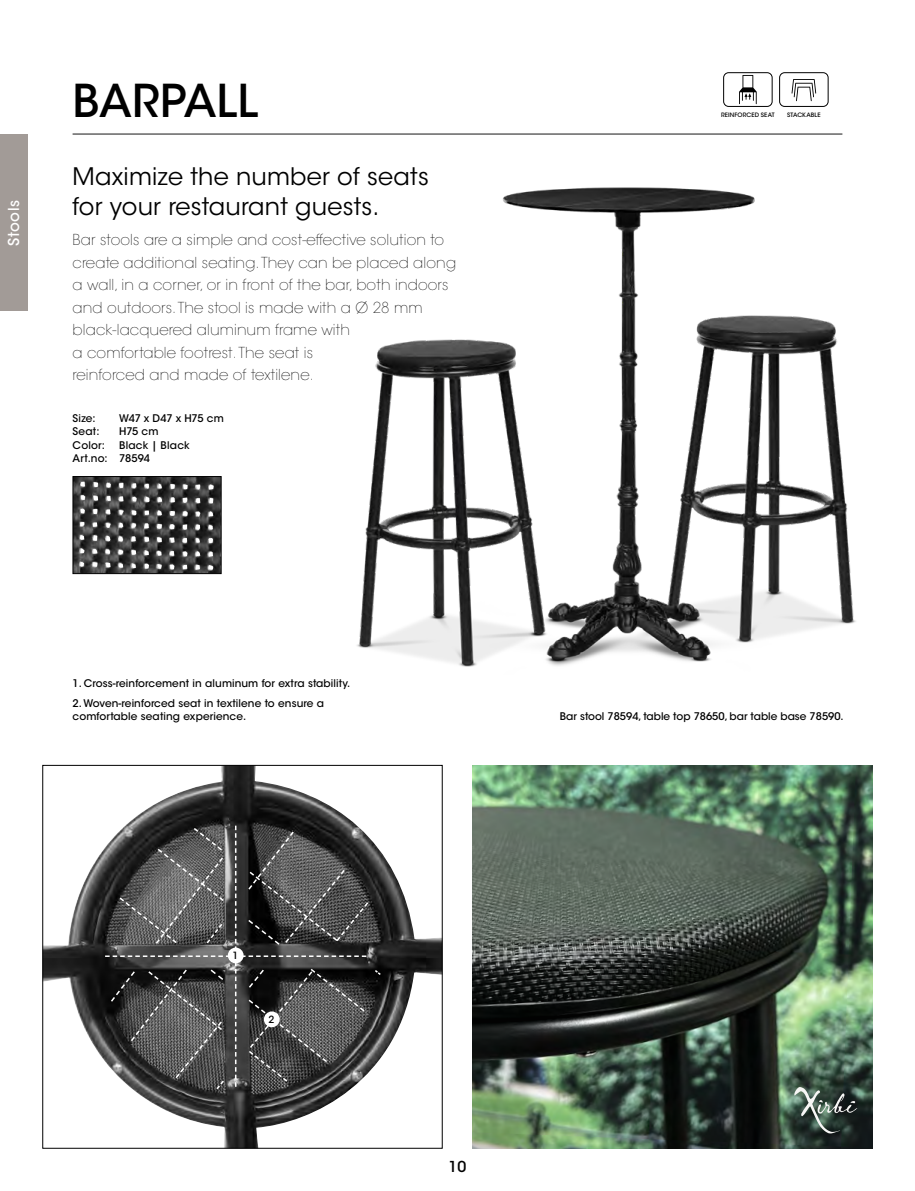
<style>
.page{position:relative;width:915px;height:1191px;background:#fff}
.page>*{position:absolute;margin:0;border:0;box-sizing:border-box;transform-origin:0 0}
.t1{font:500 45px "ITC Avant Garde Std";color:#000}
.t2{font:24px/30px "ITC Avant Garde Std";letter-spacing:.01em;color:#000}
.t3{font:200 15px/22.5px "ITC Avant Garde Std";letter-spacing:.01em;color:#000}
.t4{font:500 15px "ITC Avant Garde Std";letter-spacing:.03em;color:#fff}
.t5{font:500 15px "ITC Avant Garde Std";color:#000}
.t6{font:500 10.5px/13.5px "ITC Avant Garde Std";letter-spacing:.01em;color:#000}
.t7{font:500 10.5px "ITC Avant Garde Std";letter-spacing:-.02em;color:#000}
.t8{font:500 9.9px "ITC Avant Garde Std";color:#000}
.t9{font:500 6px "ITC Avant Garde Std";letter-spacing:.015em;color:#000}
</style>
<div class="page">
<img style="left:472px;top:765px;width:400px;height:383px">
<svg style="left:794px;top:1087px;width:78px;height:61px;background:#3a4742"></svg>
<img style="left:357px;top:187px;width:499px;height:480px">
<img style="left:45px;top:767px;width:395px;height:379px">
<div style="left:43px;top:765px;width:399px;height:383px;border:1px solid #000"></div>
<svg style="left:105px;top:825px;width:277px;height:266px;background:#4f4f4f"></svg>
<div style="left:264px;top:1011px;width:15px;height:16px;background:#fff;border-radius:50%"></div>
<img style="left:75px;top:478px;width:144px;height:94px">
<div style="left:73px;top:476px;width:148px;height:98px;border:1px solid #000"></div>
<hr style="left:73px;top:134px;width:769px;height:1px;background:#161616">
<div style="left:0;top:135px;width:27px;height:176px;background:#a29b97"></div>
<div style="left:723px;top:73px;width:49px;height:34px;border:1px solid #000;border-radius:5px"></div>
<svg style="left:739px;top:75px;width:17px;height:29px"></svg>
<div style="left:779px;top:73px;width:49px;height:34px;border:1px solid #000;border-radius:5px"></div>
<svg style="left:791px;top:79px;width:24px;height:22px"></svg>
<p class="t4" style="left:4px;top:246px;width:47px;rotate:-90deg">Stools</p>
<h1 class="t1" style="left:73px;top:73px;width:187px">BARPALL</h1>
<h2 class="t2" style="left:73px;top:162px;width:357px">Maximize the number of seats for your restaurant guests.</h2>
<p class="t3" style="left:73px;top:229px;width:385px">Bar stools are a simple and cost-effective solution to create additional seating. They can be placed along a wall, in a corner, or in front of the bar, both indoors and outdoors. The stool is made with a Ø 28 mm black-lacquered aluminum frame with<br>a comfortable footrest. The seat is<br>reinforced and made of textilene.</p>
<p class="t6" style="left:73px;top:411px;width:25px">Size:</p>
<p class="t7" style="left:119px;top:411px;width:106px">W47 x D47 x H75 cm</p>
<p class="t6" style="left:73px;top:424px;width:28px">Seat:</p>
<p class="t6" style="left:119px;top:424px;width:41px">H75 cm</p>
<p class="t6" style="left:73px;top:438px;width:34px">Color:</p>
<p class="t6" style="left:73px;top:438px;width:119px;text-indent:47px">Black | Black<br>Art.no: 78594</p>
<p class="t6" style="left:73px;top:677px;width:279px">1. Cross-reinforcement in aluminum for extra stability.</p>
<p class="t6" style="left:73px;top:696px;width:253px">2. Woven-reinforced seat in textilene to ensure a comfortable seating experience.</p>
<p class="t8" style="left:232px;top:949px;width:7px">1</p>
<p class="t8" style="left:268px;top:1013px;width:7px">2</p>
<p class="t5" style="left:448px;top:1157px;width:19px">10</p>
<p class="t9" style="left:720px;top:111px;width:55px">REINFORCED SEAT</p>
<p class="t9" style="left:786px;top:111px;width:35px">STACKABLE</p>
<p class="t6" style="left:559px;top:709px;width:285px">Bar stool 78594, table top 78650, bar table base 78590.</p>
</div>
